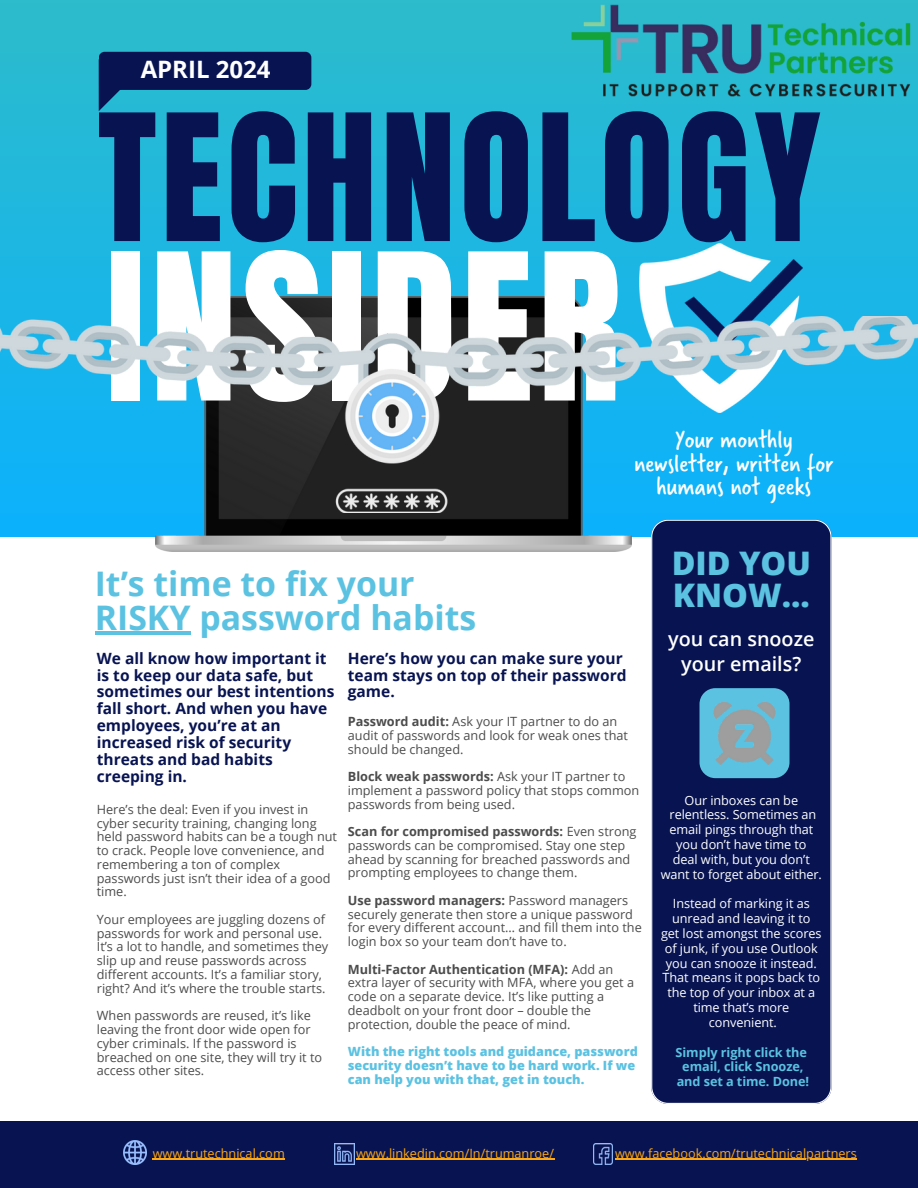
<style>
.page{position:relative;width:918px;height:1188px;background:#fff}
.page>*{position:absolute;margin:0;border:0;box-sizing:border-box;transform-origin:0 0}
.t1{font:173.7px "Anton";letter-spacing:.03em;color:#fff}
.t2{font:149.7px "Anton";letter-spacing:.03em;color:#081452}
.t3{font:700 33.9px/33.9px "Open Sans";color:#5bc2e2}
.t4{font:800 32.4px/31.8px "Open Sans";color:#5bc2e2}
.t5{font:26.85px/23.2px "Verveine";color:#fff;text-align:center}
.t6{font:700 24px "Open Sans";color:#fff}
.t7{font:600 19.8px "Open Sans";color:#fff}
.t8{font:700 15.45px/17px "Open Sans";color:#081452}
.t9{font:12.75px/13.8px "Open Sans";color:#4c4c4c}
.t10{font:12.75px/14.9px "Open Sans";letter-spacing:-.005em;color:#fff}
.t11{font:800 12.75px/13.8px "Open Sans";color:#5bc2e2}
.t12{font:12.75px "Open Sans";color:#ffa70d}
.t13{font:700 12.75px/14.9px "Open Sans";letter-spacing:-.005em;color:#5bc2e2;text-align:center}
.t14{font:700 12.75px "Open Sans";color:#4c4c4c}
.s1{font-weight:700}
.s2{font-weight:400}
</style>
<div class="page">
<div style="left:0;top:1122px;width:918px;height:66px;background:#081452"></div>
<svg style="left:0;top:0;width:918px;height:537px;background:#21b7da"></svg>
<img style="left:155px;top:297px;width:476px;height:254px">
<div style="left:651px;top:520px;width:180px;height:584px;background:#081452"></div>
<img style="left:593px;top:1144px;width:19px;height:20px">
<img style="left:335px;top:1144px;width:20px;height:21px">
<img style="left:123px;top:1141px;width:24px;height:23px">
<div style="left:99px;top:52px;width:212px;height:38px;background:#081452;border-radius:6px"></div>
<svg style="left:99px;top:86px;width:26px;height:26px"></svg>
<img style="left:640px;top:244px;width:163px;height:72px">
<img style="left:0;top:316px;width:918px;height:196px">
<div style="left:700px;top:688px;width:90px;height:90px;background:#5bc2e2;border-radius:16px"></div>
<img style="left:713px;top:702px;width:63px;height:63px">
<img style="left:571px;top:5px;width:340px;height:92px">
<hr style="left:356px;top:1159px;width:198px;height:1px;background:#ffa70d">
<hr style="left:615px;top:1159px;width:121px;height:1px;background:#ffa70d">
<hr style="left:736px;top:1159px;width:121px;height:1px;background:#ffa70d">
<hr style="left:153px;top:1159px;width:33px;height:1px;background:#ffa70d">
<hr style="left:186px;top:1159px;width:99px;height:1px;background:#ffa70d">
<hr style="left:95px;top:632px;width:96px;height:3px;background:#5bc2e2">
<p class="t6" style="left:141px;top:53px;width:131px">APRIL 2024</p>
<p class="t2" style="left:98px;top:71px;width:725px">TECHNOLOGY</p>
<h6 class="t1" style="left:106px;top:203px;width:516px">INSIDER</h6>
<p class="t5" style="left:634px;top:428px;width:201px">Your monthly newsletter, written for humans not geeks</p>
<p class="t3" style="left:95px;top:566px;width:383px">It’s time to fix your<br>RISKY password habits</p>
<p class="t8" style="left:97px;top:649px;width:231px">We all know how important it is to keep our data safe, but</p>
<p class="t8" style="left:97px;top:683px;width:239px">sometimes our best intentions fall short. And when you have employees, you’re at an increased risk of security threats and bad habits creeping in.</p>
<p class="t9" style="left:97px;top:802px;width:242px">Here’s the deal: Even if you invest in cyber security training, changing long held password habits can be a tough nut to crack. People love convenience, and</p>
<p class="t9" style="left:97px;top:857px;width:235px">remembering a ton of complex passwords just isn’t their idea of a good time.</p>
<p class="t9" style="left:97px;top:912px;width:233px">Your employees are juggling dozens of passwords for work and personal use.<br>It’s a lot to handle, and sometimes they slip up and reuse passwords across different accounts. It’s a familiar story, right? And it’s where the trouble starts.</p>
<p class="t9" style="left:97px;top:1008px;width:215px">When passwords are reused, it’s like</p>
<p class="t9" style="left:97px;top:1022px;width:227px">leaving the front door wide open for cyber criminals. If the password is breached on one site, they will try it to access other sites.</p>
<p class="t8" style="left:348px;top:649px;width:280px">Here’s how you can make sure your team stays on top of their password game.</p>
<p class="t9" style="left:348px;top:714px;width:271px"><span class="s1">Password audit:</span> Ask your IT partner to do an</p>
<p class="t9" style="left:348px;top:728px;width:282px">audit of passwords and look for weak ones that should be changed.</p>
<p class="t9" style="left:348px;top:769px;width:293px"><span class="s1">Block weak passwords:</span> Ask your IT partner to implement a password policy that stops common passwords from being used.</p>
<p class="t9" style="left:348px;top:824px;width:290px"><span class="s1">Scan for compromised passwords:</span> Even strong passwords can be compromised. Stay one step ahead by scanning for breached passwords and prompting employees to change them.</p>
<p class="t9" style="left:348px;top:893px;width:295px"><span class="s1">Use password managers:</span> Password managers securely generate then store a unique password for every different account… and fill them into the login box so your team don’t have to.</p>
<p class="t14" style="left:348px;top:960px;width:267px">Multi-Factor Authentication (MFA): <span class="s2">Add an</span></p>
<p class="t9" style="left:348px;top:976px;width:288px">extra layer of security with MFA, where you get a code on a separate device. It’s like putting a</p>
<p class="t9" style="left:348px;top:1003px;width:245px">deadbolt on your front door – double the</p>
<p class="t9" style="left:348px;top:1017px;width:224px">protection, double the peace of mind.</p>
<p class="t11" style="left:348px;top:1044px;width:291px">With the right tools and guidance, password security doesn’t have to be hard work. If we can help you with that, get in touch.</p>
<p class="t4" style="left:672px;top:547px;width:141px">DID YOU<br>KNOW...</p>
<p class="t7" style="left:668px;top:625px;width:148px">you can snooze</p>
<p class="t7" style="left:681px;top:650px;width:122px">your emails?</p>
<p class="t10" style="left:685px;top:792px;width:115px">Our inboxes can be</p>
<p class="t10" style="left:669px;top:807px;width:148px">relentless. Sometimes an email pings through that</p>
<p class="t10" style="left:676px;top:837px;width:132px">you don’t have time to</p>
<p class="t10" style="left:673px;top:852px;width:138px">deal with, but you don’t</p>
<p class="t10" style="left:661px;top:866px;width:163px">want to forget about either.</p>
<p class="t10" style="left:672px;top:896px;width:140px">Instead of marking it as unread and leaving it to</p>
<p class="t10" style="left:661px;top:926px;width:162px;text-align:center">get lost amongst the scores of junk, if you use Outlook you can snooze it instead.<br>That means it pops back to the top of your inbox at a time that’s more</p>
<p class="t10" style="left:709px;top:1015px;width:70px">convenient.</p>
<p class="t13" style="left:676px;top:1044px;width:133px">Simply right click the email, click Snooze,</p>
<p class="t13" style="left:677px;top:1074px;width:134px">and set a time. Done!</p>
<p class="t12" style="left:153px;top:1144px;width:134px">www.trutechnical.com</p>
<p class="t12" style="left:356px;top:1144px;width:199px">www.linkedin.com/In/trumanroe/</p>
<h4 class="t12" style="left:615px;top:1144px;width:243px">www.facebook.com/trutechnicalpartners</h4>
</div>
